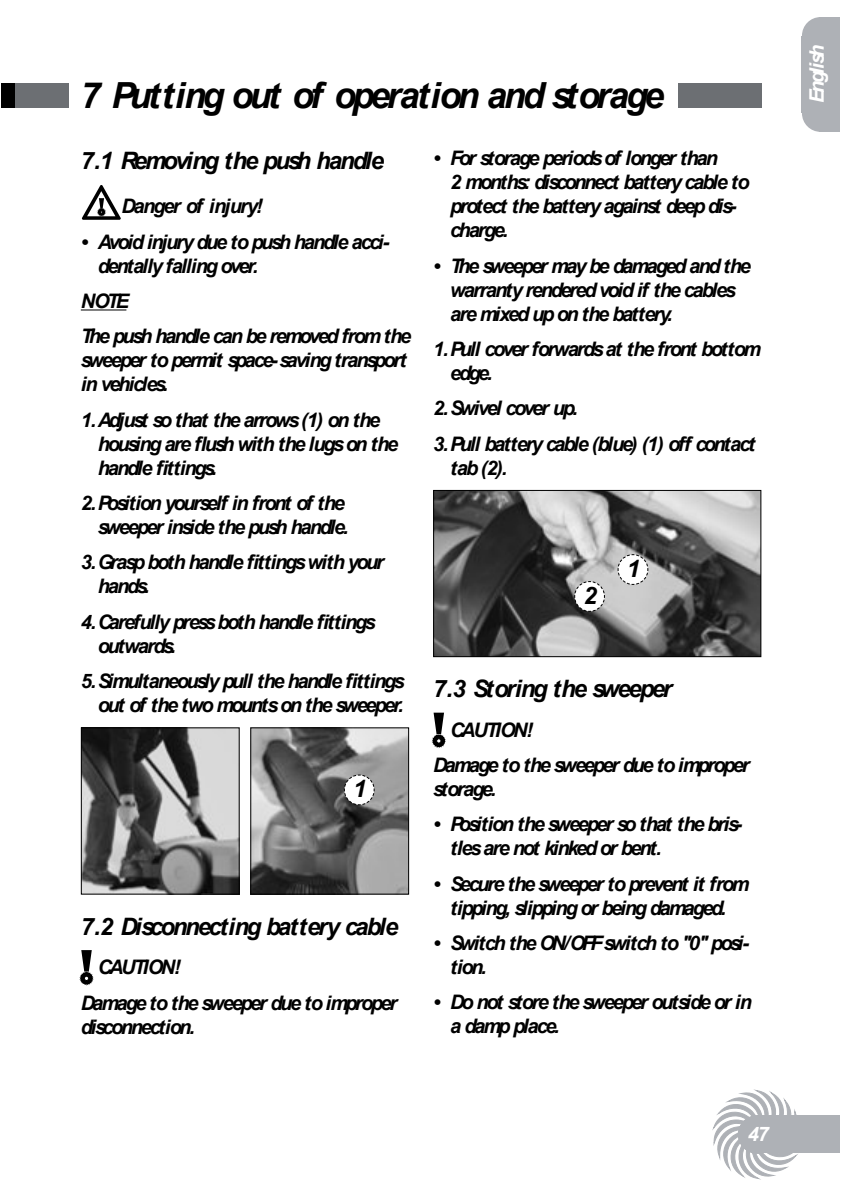
<style>
.page{position:relative;width:842px;height:1191px;background:#fff}
.page>*{position:absolute;margin:0;border:0;box-sizing:border-box;transform-origin:0 0}
.t1{font:italic 700 36px "Arial";letter-spacing:-.095em;color:#000}
.t2{font:italic 700 24px "Arial";letter-spacing:-.09em;color:#000}
.t3{font:italic 700 20px/24px "Arial";letter-spacing:-.11em;color:#000}
.t4{font:italic 700 20px "Arial";letter-spacing:-.09em;color:#000}
.t5{font:italic 700 20px "Arial";letter-spacing:-.11em;color:#fff}
</style>
<div class="page">
<div style="left:801px;top:36px;width:38px;height:77px;background:#aeb1b6"></div>
<div style="left:801px;top:95px;width:38px;height:37px;background:#aeb1b6;border-radius:50%"></div>
<div style="left:801px;top:17px;width:38px;height:37px;background:#aeb1b6;border-radius:50%"></div>
<div style="left:819px;top:17px;width:20px;height:115px;background:#aeb1b6"></div>
<div style="left:757px;top:1116px;width:82px;height:37px;background:#aeb1b6"></div>
<svg style="left:712px;top:1089px;width:90px;height:91px"></svg>
<hr style="left:81px;top:309px;width:45px;height:1px;background:#000">
<svg style="left:82px;top:185px;width:39px;height:35px"></svg>
<img style="left:83px;top:729px;width:155px;height:164px">
<div style="left:81px;top:727px;width:159px;height:168px;border:1px solid #000"></div>
<img style="left:252px;top:729px;width:155px;height:164px">
<div style="left:250px;top:727px;width:159px;height:168px;border:1px solid #000"></div>
<svg style="left:343px;top:774px;width:32px;height:32px"></svg>
<svg style="left:81px;top:950px;width:11px;height:34px"></svg>
<img style="left:435px;top:492px;width:324px;height:163px">
<div style="left:433px;top:490px;width:328px;height:167px;border:1px solid #000"></div>
<svg style="left:617px;top:554px;width:31px;height:31px"></svg>
<svg style="left:573px;top:581px;width:32px;height:31px"></svg>
<svg style="left:433px;top:713px;width:11px;height:34px"></svg>
<div style="left:1px;top:83px;width:67px;height:25px;background:#000"></div>
<div style="left:15px;top:83px;width:53px;height:25px;background:#6c6f73"></div>
<div style="left:677px;top:83px;width:84px;height:25px;background:#6c6f73"></div>
<h1 class="t1" style="left:81px;top:81px;width:585px">7 Putting out of operation and storage</h1>
<p class="t2" style="left:81px;top:151px;width:305px">7.1 Removing the push handle</p>
<p class="t4" style="left:121px;top:199px;width:143px">Danger of injury!</p>
<p class="t3" style="left:98px;top:231px;width:293px;text-indent:-17px">• Avoid injury due to push handle acci&shy;dentally falling over.</p>
<p class="t3" style="left:81px;top:285px;width:332px;line-height:35.4px">NOTE<br>The push handle can be removed from the</p>
<p class="t3" style="left:81px;top:350px;width:327px">sweeper to permit space- saving transport in vehicles.</p>
<p class="t3" style="left:98px;top:409px;width:302px;text-indent:-17px">1.Adjust so that the arrows(1) on the housing are flush with the lugs on the handle fittings.</p>
<p class="t3" style="left:81px;top:493px;width:269px;text-align:right">2.Position yourself in front of the sweeper inside the push handle.</p>
<p class="t3" style="left:98px;top:552px;width:287px;text-indent:-17px">3. Grasp both handle fittings with your hands.</p>
<p class="t3" style="left:98px;top:612px;width:280px;text-indent:-17px">4.Carefully pressboth handle fittings outwards.</p>
<p class="t3" style="left:81px;top:671px;width:325px;text-align:right">5. Simultaneously pull the handle fittings out of the two mounts on the sweeper.</p>
<p class="t2" style="left:353px;top:780px;width:15px">1</p>
<p class="t2" style="left:81px;top:917px;width:319px">7.2 Disconnecting battery cable</p>
<p class="t3" style="left:81px;top:951px;width:318px;line-height:35.4px;text-indent:17px">CAUTION!<br>Damage to the sweeper due to improper</p>
<p class="t3" style="left:81px;top:1016px;width:116px">disconnection.</p>
<p class="t3" style="left:450px;top:148px;width:301px;text-indent:-17px">• For storage periods of longer than<br>2 months: disconnect battery cable to protect the battery against deep dis&shy;charge.</p>
<p class="t3" style="left:450px;top:255px;width:302px;text-indent:-17px">• The sweeper may be damaged and the warranty rendered void if the cables are mixed up on the battery.</p>
<p class="t3" style="left:450px;top:339px;width:312px;text-indent:-17px">1.Pull cover forwardsat the front bottom edge.</p>
<p class="t3" style="left:433px;top:392px;width:323px;line-height:35.4px">2. Swivel cover up.<br>3.Pull battery cable (blue) (1) off contact</p>
<p class="t3" style="left:450px;top:457px;width:59px">tab (2).</p>
<p class="t2" style="left:583px;top:586px;width:15px">2</p>
<p class="t2" style="left:627px;top:560px;width:15px">1</p>
<p class="t2" style="left:433px;top:680px;width:240px">7.3 Storing the sweeper</p>
<p class="t3" style="left:433px;top:714px;width:318px;line-height:35.4px;text-indent:17px">CAUTION!<br>Damage to the sweeper due to improper</p>
<p class="t3" style="left:433px;top:779px;width:65px">storage.</p>
<p class="t3" style="left:450px;top:814px;width:294px;text-indent:-17px">• Position the sweeper so that the bris&shy;tles are not kinked or bent.</p>
<p class="t3" style="left:433px;top:874px;width:318px;text-align:center">• Secure the sweeper to prevent it from tipping, slipping or being damaged.</p>
<p class="t3" style="left:450px;top:933px;width:300px;text-indent:-17px">• Switch the ON/OFFswitch to "0" posi&shy;tion.</p>
<p class="t3" style="left:450px;top:992px;width:303px;text-indent:-17px">• Do not store the sweeper outside or in a damp place.</p>
<p class="t5" style="left:747px;top:1127px;width:23px">47</p>
<p class="t5" style="left:809px;top:103px;width:60px;rotate:-90deg">English</p>
</div>
